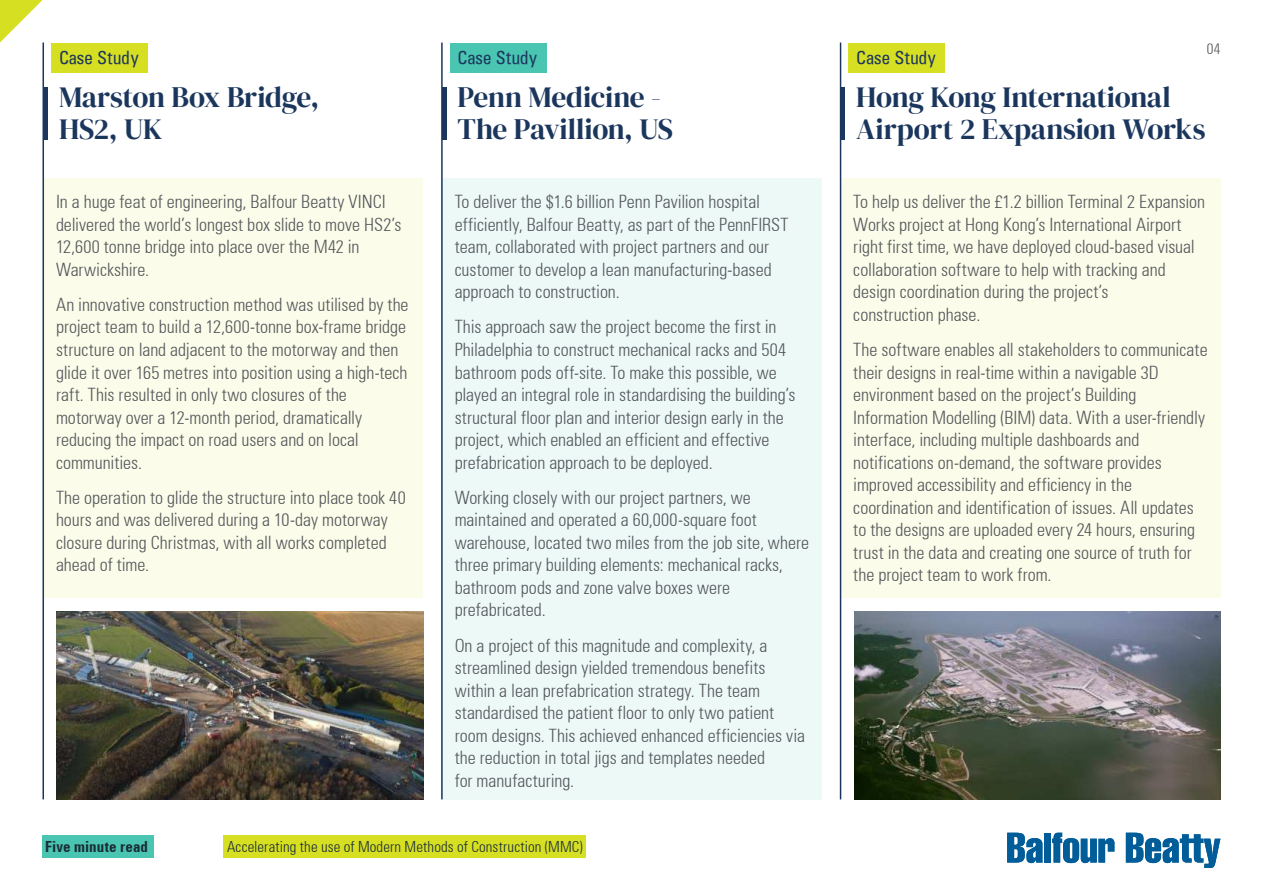
<style>
.page{position:relative;width:1263px;height:893px;background:#fff}
.page>*{position:absolute;margin:0;border:0;box-sizing:border-box;transform-origin:0 0}
.t1{font:29.4px/31.5px "DM Serif Display";letter-spacing:-.015em;color:#1b365d}
.t2{font:300 condensed 18px/22.5px "Univers";color:#53565a}
.t3{font:500 condensed 18px "Univers";letter-spacing:-.02em;color:#1b365d}
.t4{font:300 condensed 15px "Univers";letter-spacing:.01em;color:#1b2d37}
.t5{font:700 condensed 15px "Univers";letter-spacing:.01em;color:#1b2d37}
.t6{font:300 condensed 15px "Univers";color:#53565a}
</style>
<div class="page">
<div style="left:42px;top:836px;width:111px;height:22px;background:#49c5b1"></div>
<div style="left:224px;top:836px;width:362px;height:22px;background:#d7df23"></div>
<svg style="left:0;top:0;width:44px;height:55px"></svg>
<div style="left:43px;top:178px;width:380px;height:419px;background:#fbfce9"></div>
<div style="left:840px;top:178px;width:380px;height:419px;background:#fbfce9"></div>
<div style="left:442px;top:178px;width:380px;height:621px;background:#edf9f7"></div>
<hr style="left:43px;top:43px;width:1px;height:756px;background:#1b365d">
<hr style="left:840px;top:43px;width:1px;height:756px;background:#1b365d">
<hr style="left:441px;top:43px;width:2px;height:756px;background:#1b365d">
<div style="left:51px;top:43px;width:97px;height:29px;background:#d7df23"></div>
<div style="left:848px;top:43px;width:97px;height:29px;background:#d7df23"></div>
<div style="left:450px;top:43px;width:97px;height:29px;background:#49c5b1"></div>
<img style="left:57px;top:611px;width:366px;height:188px">
<img style="left:854px;top:611px;width:366px;height:188px">
<div style="left:43px;top:88px;width:5px;height:52px;background:#1b365d"></div>
<div style="left:840px;top:88px;width:5px;height:52px;background:#1b365d"></div>
<hr style="left:442px;top:88px;width:4px;height:52px;background:#1b365d">
<svg style="left:1007px;top:833px;width:36px;height:30px"></svg>
<div style="left:1044px;top:833px;width:7px;height:29px;background:#005d99"></div>
<svg style="left:1052px;top:833px;width:62px;height:30px"></svg>
<svg style="left:1126px;top:833px;width:94px;height:35px"></svg>
<p class="t3" style="left:59px;top:50px;width:81px">Case Study</p>
<p class="t3" style="left:856px;top:50px;width:81px">Case Study</p>
<p class="t3" style="left:458px;top:50px;width:81px">Case Study</p>
<p class="t6" style="left:1207px;top:42px;width:15px">04</p>
<h1 class="t1" style="left:59px;top:85px;width:262px">Marston Box Bridge,<br>HS2, UK</h1>
<h1 class="t1" style="left:856px;top:85px;width:351px">Hong Kong International<br>Airport 2 Expansion Works</h1>
<h1 class="t1" style="left:458px;top:85px;width:217px">Penn Medicine -<br>The Pavillion, US</h1>
<p class="t2" style="left:56px;top:192px;width:347px">In a huge feat of engineering, Balfour Beatty VINCI delivered the world’s longest box slide to move HS2’s 12,600 tonne bridge into place over the M42 in Warwickshire.</p>
<p class="t2" style="left:56px;top:295px;width:354px">An innovative construction method was utilised by the project team to build a 12,600-tonne box-frame bridge structure on land adjacent to the motorway and then glide it over 165 metres into position using a high-tech raft. This resulted in only two closures of the motorway over a 12-month period, dramatically reducing the impact on road users and on local communities.</p>
<p class="t2" style="left:56px;top:487px;width:351px">The operation to glide the structure into place took 40 hours and was delivered during a 10-day motorway closure during Christmas, with all works completed ahead of time.</p>
<p class="t2" style="left:455px;top:192px;width:335px">To deliver the $1.6 billion Penn Pavilion hospital efficiently, Balfour Beatty, as part of the PennFIRST team, collaborated with project partners and our customer to develop a lean manufacturing-based approach to construction.</p>
<p class="t2" style="left:455px;top:317px;width:342px">This approach saw the project become the first in Philadelphia to construct mechanical racks and 504 bathroom pods off-site. To make this possible, we played an integral role in standardising the building’s structural floor plan and interior design early in the project, which enabled an efficient and effective prefabrication approach to be deployed.</p>
<p class="t2" style="left:455px;top:487px;width:356px">Working closely with our project partners, we maintained and operated a 60,000-square foot warehouse, located two miles from the job site, where three primary building elements: mechanical racks, bathroom pods and zone valve boxes were prefabricated.</p>
<p class="t2" style="left:455px;top:635px;width:352px">On a project of this magnitude and complexity, a streamlined design yielded tremendous benefits within a lean prefabrication strategy. The team standardised the patient floor to only two patient room designs. This achieved enhanced efficiencies via the reduction in total jigs and templates needed<br>for manufacturing.</p>
<p class="t5" style="left:45px;top:838px;width:104px">Five minute read</p>
<p class="t4" style="left:227px;top:841px;width:357px">Accelerating the use of Modern Methods of Construction (MMC)</p>
<p class="t2" style="left:853px;top:192px;width:353px">To help us deliver the £1.2 billion Terminal 2 Expansion Works project at Hong Kong’s International Airport right first time, we have deployed cloud-based visual collaboration software to help with tracking and design coordination during the project’s<br>construction phase.</p>
<p class="t2" style="left:853px;top:340px;width:356px">The software enables all stakeholders to communicate their designs in real-time within a navigable 3D environment based on the project’s Building Information Modelling (BIM) data. With a user-friendly interface, including multiple dashboards and notifications on-demand, the software provides improved accessibility and efficiency in the coordination and identification of issues. All updates to the designs are uploaded every 24 hours, ensuring trust in the data and creating one source of truth for the project team to work from.</p>
</div>
